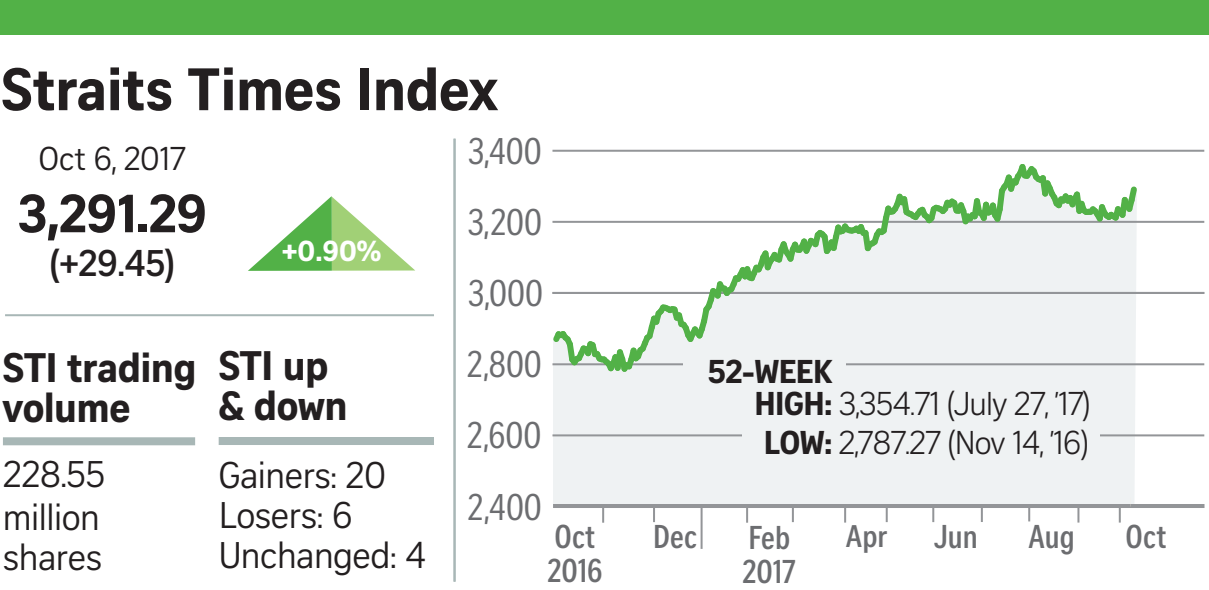
<style>
.page{position:relative;width:1209px;height:590px;background:#fff}
.page>*{position:absolute;margin:0;border:0;box-sizing:border-box;transform-origin:0 0}
.t1{font:700 58px "Curator Serp Text";letter-spacing:-.01em;color:#231f20}
.t2{font:700 52px "Curator Serp Text";color:#231f20}
.t3{font:700 40px/40px "Curator Serp Text";letter-spacing:-.015em;color:#231f20}
.t4{font:36px/41.6px "Curator Serp Text";letter-spacing:-.015em;color:#231f20}
.t5{font:36px "Curator Head Cond ST Regular";color:#6c6d70}
.t6{font:700 36px "Curator Head ST Semi";color:#231f20}
.t7{font:32px/38.8px "Curator Head ST Light";letter-spacing:-.03em;color:#231f20}
.t8{font:700 32px/34px "Curator Head Cond ST Semi";color:#6c6d70}
.t9{font:32px "Curator Serp Text";letter-spacing:-.015em;color:#231f20}
.t10{font:700 32px "Curator Serp Text";letter-spacing:-.02em;color:#231f20}
.t11{font:700 30.4px "Curator Head Cond ST Semi";color:#6c6d70;scale:1.05 1}
.t12{font:700 28px "Curator Serp Text";color:#fff}
.s1{font-family:"Curator Serp Text";font-weight:700}
</style>
<div class="page">
<div style="left:553px;top:377px;width:583px;height:126px;background:#eff2f3"></div>
<div style="left:3px;top:437px;width:192px;height:8px;background:#a8b7b6"></div>
<div style="left:219px;top:436px;width:215px;height:8px;background:#a8b7b6"></div>
<hr style="left:5px;top:314px;width:429px;height:2px;background:#a8b7b6">
<hr style="left:453px;top:138px;width:2px;height:443px;background:#a8b7b6">
<hr style="left:552px;top:150px;width:652px;height:2px;background:#939598">
<hr style="left:700px;top:506px;width:2px;height:42px;background:#939598">
<svg style="left:653px;top:507px;width:2px;height:14px"></svg>
<svg style="left:792px;top:507px;width:2px;height:14px"></svg>
<svg style="left:746px;top:507px;width:2px;height:15px"></svg>
<svg style="left:844px;top:507px;width:2px;height:15px"></svg>
<svg style="left:885px;top:507px;width:2px;height:14px"></svg>
<svg style="left:932px;top:507px;width:2px;height:14px"></svg>
<svg style="left:602px;top:507px;width:2px;height:15px"></svg>
<svg style="left:980px;top:507px;width:2px;height:14px"></svg>
<svg style="left:1028px;top:507px;width:2px;height:14px"></svg>
<svg style="left:1118px;top:507px;width:2px;height:15px"></svg>
<svg style="left:1077px;top:507px;width:2px;height:15px"></svg>
<svg style="left:553px;top:503px;width:651px;height:4px;fill:#939598"></svg>
<div style="left:0;top:0;width:1208px;height:34px;background:#52b147"></div>
<hr style="left:552px;top:221px;width:652px;height:2px;background:#939598">
<hr style="left:552px;top:292px;width:652px;height:2px;background:#939598">
<hr style="left:552px;top:363px;width:652px;height:2px;background:#939598">
<hr style="left:552px;top:434px;width:652px;height:2px;background:#939598">
<svg style="left:552px;top:164px;width:589px;height:213px"></svg>
<div style="left:741px;top:426px;width:358px;height:25px;background:#eff2f3"></div>
<div style="left:683px;top:351px;width:162px;height:25px;background:#eff2f3"></div>
<svg style="left:249px;top:196px;width:166px;height:74px"></svg>
<h1 class="t1" style="left:1px;top:54px;width:498px">Straits Times Index</h1>
<p class="t9" style="left:39px;top:139px;width:148px">Oct 6, 2017</p>
<h2 class="t2" style="left:17px;top:182px;width:191px">3,291.29</h2>
<p class="t6" style="left:49px;top:242px;width:127px">(+29.45)</p>
<p class="t5" style="left:468px;top:132px;width:76px">3,400</p>
<p class="t5" style="left:467px;top:203px;width:76px">3,200</p>
<p class="t12" style="left:282px;top:234px;width:101px">+0.90%</p>
<p class="t5" style="left:468px;top:273px;width:77px">3,000</p>
<p class="t3" style="left:3px;top:347px;width:195px">STI trading volume</p>
<p class="t4" style="left:3px;top:453px;width:104px">228.55 million shares</p>
<p class="t3" style="left:219px;top:345px;width:131px">STI up &amp; down</p>
<p class="t4" style="left:219px;top:455px;width:209px;line-height:40px">Gainers: 20<br>Losers: 6<br>Unchanged: 4</p>
<p class="t5" style="left:467px;top:344px;width:76px">2,800</p>
<p class="t5" style="left:467px;top:415px;width:76px">2,600</p>
<p class="t5" style="left:468px;top:487px;width:75px">2,400</p>
<p class="t8" style="left:547px;top:519px;width:56px">Oct<br>2016</p>
<p class="t10" style="left:708px;top:352px;width:126px">52-WEEK</p>
<p class="t7" style="left:754px;top:384px;width:337px"><span class="s1">HIGH:</span> 3,354.71 (July 27, ’17)<br><span class="s1">LOW:</span> 2,787.27 (Nov 14, ’16)</p>
<p class="t8" style="left:653px;top:519px;width:46px">Dec</p>
<p class="t8" style="left:742px;top:520px;width:55px">Feb<br>2017</p>
<p class="t11" style="left:845px;top:518px;width:41px">Apr</p>
<p class="t8" style="left:934px;top:519px;width:45px">Jun</p>
<p class="t8" style="left:1028px;top:519px;width:48px">Aug</p>
<p class="t8" style="left:1125px;top:519px;width:43px">Oct</p>
</div>
